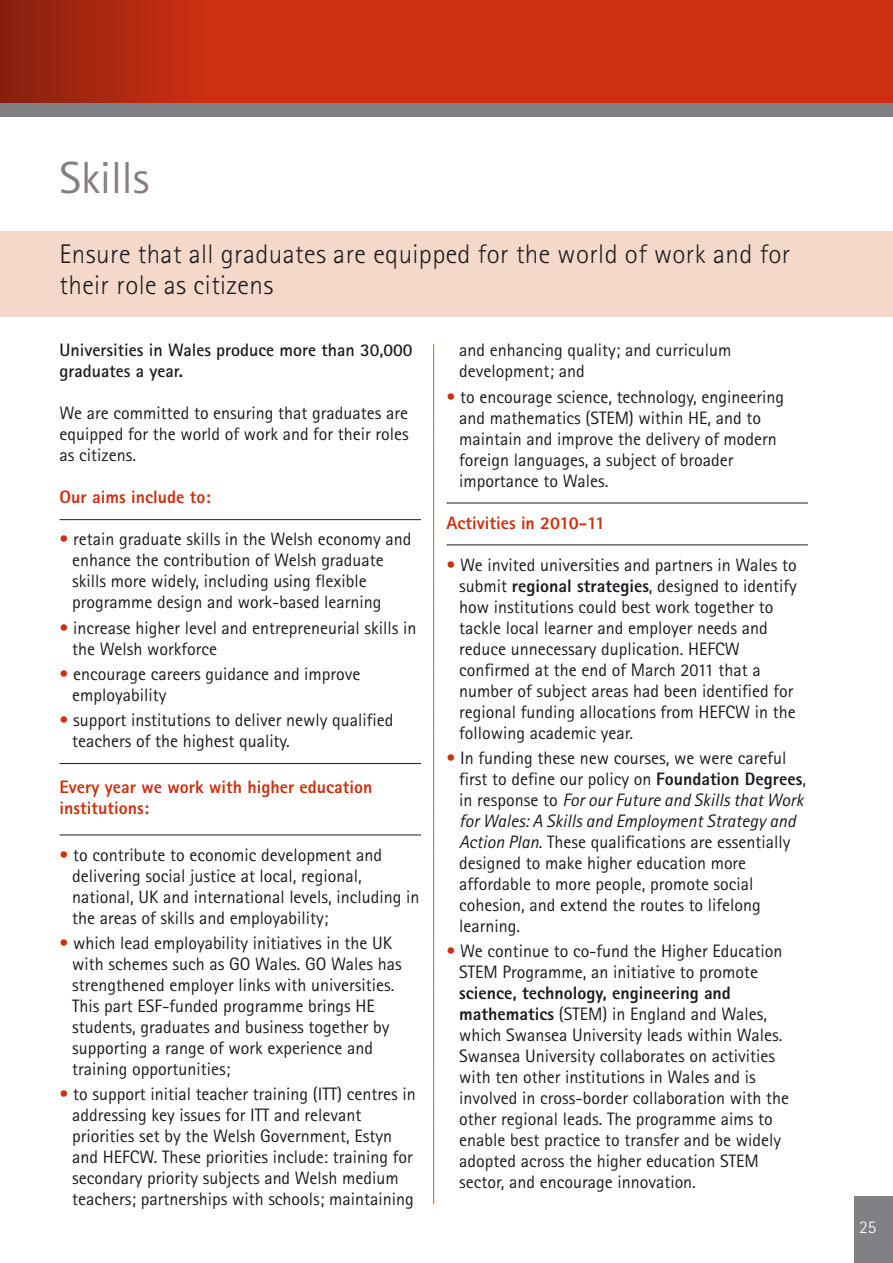
<style>
.page{position:relative;width:893px;height:1263px;background:#fff}
.page>*{position:absolute;margin:0;border:0;box-sizing:border-box;transform-origin:0 0}
.t1{font:45px "Rotis Sans Serif";color:#887d7e}
.t2{font:300 27px/31.5px "Rotis Sans Serif";letter-spacing:.015em;color:#1b1c20}
.t3{font:18px/21px "Rotis Sans Serif";color:#1b1c20}
.t4{font:800 18px/21px "Rotis Sans Serif";color:#cd3110}
.t5{font:700 18px/21px "Rotis Sans Serif";color:#1b1c20}
.t6{font:300 18px "Rotis Sans Serif";color:#fff}
.s1{color:#cd3110}
.s2{font-weight:800}
.s3{font-style:italic}
</style>
<div class="page">
<div style="left:855px;top:1196px;width:38px;height:67px;background:#818084"></div>
<div style="left:0;top:67px;width:893px;height:50px;background:#818084"></div>
<div style="left:0;top:0;width:893px;height:102px;background:#cd3110"></div>
<div style="left:0;top:0;width:209px;height:102px;background:linear-gradient(to right,#871f0f,#cc3111)"></div>
<hr style="left:60px;top:519px;width:361px;height:1px;background:#1b1c20">
<hr style="left:60px;top:763px;width:361px;height:1px;background:#1b1c20">
<hr style="left:60px;top:835px;width:361px;height:1px;background:#1b1c20">
<hr style="left:446px;top:503px;width:362px;height:1px;background:#1b1c20">
<hr style="left:446px;top:545px;width:362px;height:1px;background:#1b1c20">
<svg style="left:433px;top:344px;width:2px;height:861px;background:#eaaa9c"></svg>
<div style="left:0;top:232px;width:893px;height:85px;background:#f4d8c9"></div>
<h1 class="t1" style="left:60px;top:162px;width:91px">Skills</h1>
<h2 class="t2" style="left:60px;top:240px;width:732px">Ensure that all graduates are equipped for the world of work and for their role as citizens</h2>
<p class="t5" style="left:60px;top:342px;width:354px">Universities in Wales produce more than 30,000 graduates a year.</p>
<p class="t3" style="left:60px;top:405px;width:351px;text-align:justify">We are committed to ensuring that graduates are equipped for the world of work and for their roles as citizens.</p>
<p class="t4" style="left:60px;top:489px;width:153px">Our aims include to:</p>
<p class="t3" style="left:72px;top:531px;width:341px;text-indent:-13px"><span class="s1">•</span> retain graduate skills in the Welsh economy and enhance the contribution of Welsh graduate skills more widely, including using flexible programme design and work-based learning</p>
<p class="t3" style="left:72px;top:619px;width:346px;text-indent:-13px"><span class="s1">•</span> increase higher level and entrepreneurial skills in the Welsh workforce</p>
<p class="t3" style="left:72px;top:665px;width:290px;text-indent:-13px"><span class="s1">•</span> encourage careers guidance and improve employability</p>
<p class="t3" style="left:72px;top:711px;width:323px;text-indent:-13px"><span class="s1">•</span> support institutions to deliver newly qualified teachers of the highest quality.</p>
<p class="t4" style="left:60px;top:779px;width:315px">Every year we work with higher education institutions:</p>
<p class="t3" style="left:72px;top:846px;width:349px;text-indent:-13px"><span class="s1">•</span> to contribute to economic development and delivering social justice at local, regional, national, UK and international levels, including in the areas of skills and employability;</p>
<p class="t3" style="left:72px;top:934px;width:331px;text-indent:-13px"><span class="s1">•</span> which lead employability initiatives in the UK with schemes such as GO Wales. GO Wales has strengthened employer links with universities.<br>This part ESF-funded programme brings HE students, graduates and business together by supporting a range of work experience and training opportunities;</p>
<p class="t3" style="left:72px;top:1085px;width:345px;text-indent:-13px"><span class="s1">•</span> to support initial teacher training (ITT) centres in addressing key issues for ITT and relevant priorities set by the Welsh Government, Estyn and HEFCW. These priorities include: training for secondary priority subjects and Welsh medium teachers; partnerships with schools; maintaining</p>
<p class="t3" style="left:459px;top:342px;width:274px">and enhancing quality; and curriculum development; and</p>
<p class="t3" style="left:459px;top:388px;width:326px;text-indent:-13px"><span class="s1">•</span> to encourage science, technology, engineering and mathematics (STEM) within HE, and to maintain and improve the delivery of modern foreign languages, a subject of broader importance to Wales.</p>
<p class="t4" style="left:446px;top:514px;width:160px">Activities in 2010-11</p>
<p class="t3" style="left:459px;top:556px;width:339px;text-indent:-13px"><span class="s1">•</span> We invited universities and partners in Wales to submit <span class="s2">regional strategies</span>, designed to identify how institutions could best work together to tackle local learner and employer needs and reduce unnecessary duplication. HEFCW confirmed at the end of March 2011 that a number of subject areas had been identified for regional funding allocations from HEFCW in the following academic year.</p>
<p class="t3" style="left:459px;top:749px;width:348px;text-indent:-13px"><span class="s1">•</span> In funding these new courses, we were careful first to define our policy on <span class="s2">Foundation Degrees</span>, in response to <span class="s3">For our Future and Skills that Work for Wales: A Skills and Employment Strategy and Action Plan</span>. These qualifications are essentially designed to make higher education more affordable to more people, promote social cohesion, and extend the routes to lifelong learning.</p>
<p class="t3" style="left:459px;top:942px;width:325px;text-indent:-13px"><span class="s1">•</span> We continue to co-fund the Higher Education<br>STEM Programme, an initiative to promote</p>
<p class="t3" style="left:459px;top:984px;width:331px"><span class="s2">science, technology, engineering and mathematics</span> (STEM) in England and Wales, which Swansea University leads within Wales.<br>Swansea University collaborates on activities with ten other institutions in Wales and is involved in cross-border collaboration with the other regional leads. The programme aims to enable best practice to transfer and be widely adopted across the higher education STEM sector, and encourage innovation.</p>
<p class="t6" style="left:859px;top:1220px;width:19px">25</p>
</div>
